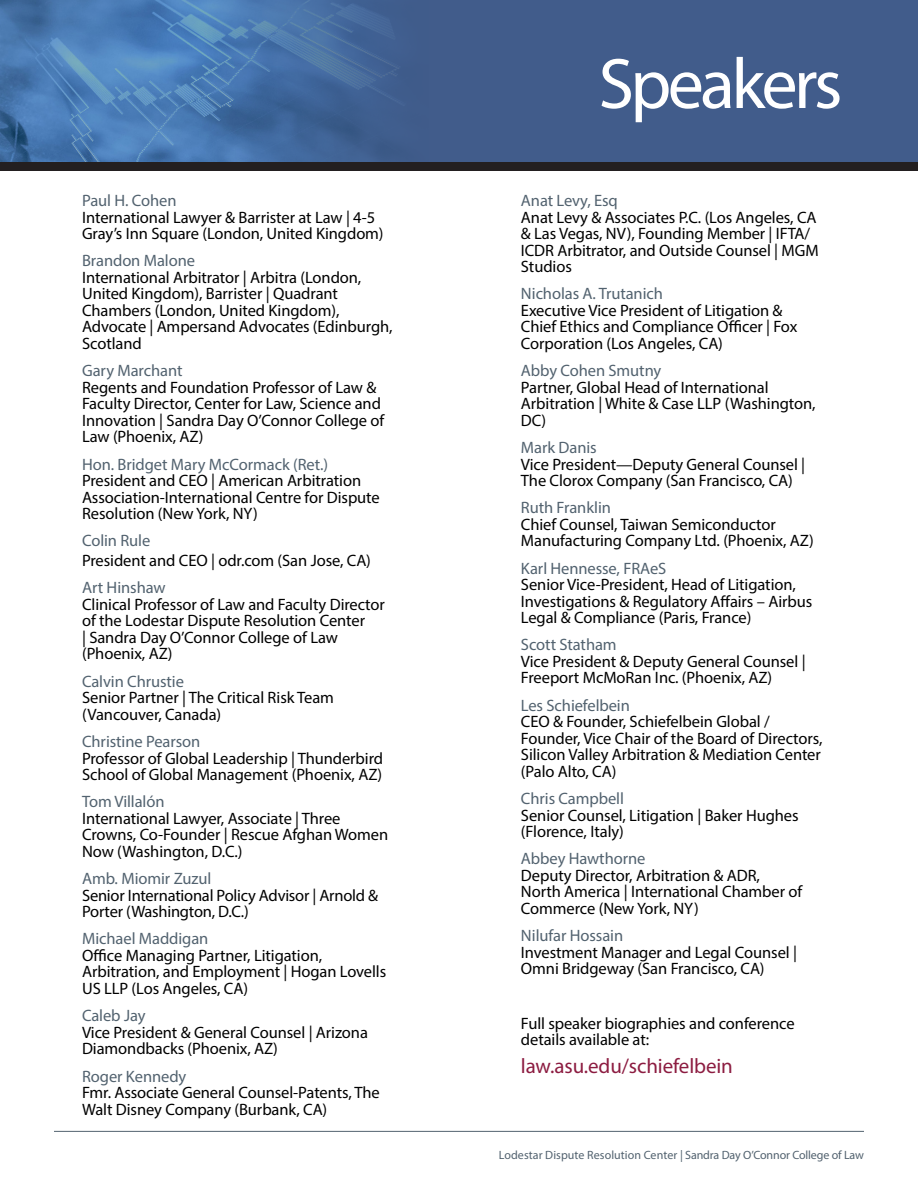
<style>
.page{position:relative;width:918px;height:1188px;background:#fff}
.page>*{position:absolute;margin:0;border:0;box-sizing:border-box;transform-origin:0 0}
.t1{font:72px "Myriad Pro";letter-spacing:-.05em;color:#fff}
.t2{font:21px "Myriad Pro";letter-spacing:-.005em;color:#8c1c41}
.t3{font:16.5px/16.5px "Myriad Pro";letter-spacing:-.005em;color:#000}
.t4{font:12px "Myriad Pro";color:#52626f}
.s1{color:#52626f}
</style>
<div class="page">
<img style="left:0;top:0;width:160px;height:162px">
<div style="left:0;top:162px;width:918px;height:9px;background:#231f20"></div>
<svg style="left:160px;top:0;width:758px;height:162px;background:#426293"></svg>
<hr style="left:54px;top:1131px;width:810px;height:1px;background:#52626f">
<p class="t3" style="left:82px;top:192px;width:303px"><span class="s1">Paul H. Cohen<br></span>International Lawyer &amp; Barrister at Law | 4-5<br>Gray’s Inn Square (London, United Kingdom)</p>
<p class="t3" style="left:82px;top:252px;width:312px"><span class="s1">Brandon Malone<br></span>International Arbitrator | Arbitra (London,<br>United Kingdom), Barrister | Quadrant<br>Chambers (London, United Kingdom),<br>Advocate | Ampersand Advocates (Edinburgh,<br>Scotland</p>
<p class="t3" style="left:82px;top:362px;width:304px"><span class="s1">Gary Marchant<br></span>Regents and Foundation Professor of Law &amp;<br>Faculty Director, Center for Law, Science and<br>Innovation | Sandra Day O’Connor College of<br>Law (Phoenix, AZ)</p>
<p class="t3" style="left:82px;top:456px;width:299px"><span class="s1">Hon. Bridget Mary McCormack (Ret.)<br></span>President and CEO | American Arbitration Association-International Centre for Dispute Resolution (New York, NY)</p>
<p class="t3" style="left:82px;top:531px;width:290px;line-height:19.8px"><span class="s1">Colin Rule<br></span>President and CEO | odr.com (San Jose, CA)</p>
<p class="t3" style="left:82px;top:579px;width:304px"><span class="s1">Art Hinshaw<br></span>Clinical Professor of Law and Faculty Director of the Lodestar Dispute Resolution Center<br>| Sandra Day O’Connor College of Law (Phoenix, AZ)</p>
<p class="t3" style="left:82px;top:673px;width:253px"><span class="s1">Calvin Chrustie<br></span>Senior Partner | The Critical Risk Team (Vancouver, Canada)</p>
<p class="t3" style="left:82px;top:733px;width:303px"><span class="s1">Christine Pearson<br></span>Professor of Global Leadership | Thunderbird<br>School of Global Management (Phoenix, AZ)</p>
<p class="t3" style="left:82px;top:793px;width:308px"><span class="s1">Tom Villalón<br></span>International Lawyer, Associate | Three<br>Crowns, Co-Founder | Rescue Afghan Women<br>Now (Washington, D.C.)</p>
<p class="t3" style="left:82px;top:870px;width:298px"><span class="s1">Amb. Miomir Zuzul<br></span>Senior International Policy Advisor | Arnold &amp;<br>Porter (Washington, D.C.)</p>
<p class="t3" style="left:82px;top:930px;width:306px"><span class="s1">Michael Maddigan<br></span>Office Managing Partner, Litigation,<br>Arbitration, and Employment | Hogan Lovells<br>US LLP (Los Angeles, CA)</p>
<p class="t3" style="left:82px;top:1007px;width:287px"><span class="s1">Caleb Jay<br></span>Vice President &amp; General Counsel | Arizona<br>Diamondbacks (Phoenix, AZ)</p>
<p class="t3" style="left:82px;top:1068px;width:299px"><span class="s1">Roger Kennedy<br></span>Fmr. Associate General Counsel-Patents, The<br>Walt Disney Company (Burbank, CA)</p>
<p class="t1" style="left:598px;top:39px;width:245px">Speakers</p>
<p class="t3" style="left:521px;top:192px;width:299px"><span class="s1">Anat Levy, Esq<br></span>Anat Levy &amp; Associates P.C. (Los Angeles, CA &amp; Las Vegas, NV), Founding Member | IFTA/<br>ICDR Arbitrator, and Outside Counsel | MGM<br>Studios</p>
<p class="t3" style="left:521px;top:285px;width:278px"><span class="s1">Nicholas A. Trutanich<br></span>Executive Vice President of Litigation &amp; Chief Ethics and Compliance Officer | Fox Corporation (Los Angeles, CA)</p>
<p class="t3" style="left:521px;top:362px;width:296px"><span class="s1">Abby Cohen Smutny<br></span>Partner, Global Head of International<br>Arbitration | White &amp; Case LLP (Washington,<br>DC)</p>
<p class="t3" style="left:521px;top:439px;width:286px"><span class="s1">Mark Danis<br></span>Vice President—Deputy General Counsel |<br>The Clorox Company (San Francisco, CA)</p>
<p class="t3" style="left:521px;top:499px;width:294px"><span class="s1">Ruth Franklin<br></span>Chief Counsel, Taiwan Semiconductor<br>Manufacturing Company Ltd. (Phoenix, AZ)</p>
<p class="t3" style="left:521px;top:560px;width:293px"><span class="s1">Karl Hennesse, FRAeS<br></span>Senior Vice-President, Head of Litigation, Investigations &amp; Regulatory Affairs – Airbus Legal &amp; Compliance (Paris, France)</p>
<p class="t3" style="left:521px;top:636px;width:286px"><span class="s1">Scott Statham<br></span>Vice President &amp; Deputy General Counsel |<br>Freeport McMoRan Inc. (Phoenix, AZ)</p>
<p class="t3" style="left:521px;top:697px;width:303px"><span class="s1">Les Schiefelbein<br></span>CEO &amp; Founder, Schiefelbein Global /<br>Founder, Vice Chair of the Board of Directors,<br>Silicon Valley Arbitration &amp; Mediation Center (Palo Alto, CA)</p>
<p class="t3" style="left:521px;top:790px;width:279px"><span class="s1">Chris Campbell<br></span>Senior Counsel, Litigation | Baker Hughes (Florence, Italy)</p>
<p class="t3" style="left:521px;top:850px;width:283px"><span class="s1">Abbey Hawthorne<br></span>Deputy Director, Arbitration &amp; ADR,<br>North America | International Chamber of<br>Commerce (New York, NY)</p>
<p class="t3" style="left:521px;top:927px;width:278px"><span class="s1">Nilufar Hossain<br></span>Investment Manager and Legal Counsel |<br>Omni Bridgeway (San Francisco, CA)</p>
<p class="t3" style="left:521px;top:1015px;width:275px">Full speaker biographies and conference details available at:</p>
<p class="t2" style="left:521px;top:1053px;width:213px">law.asu.edu/schiefelbein</p>
<p class="t4" style="left:499px;top:1147px;width:367px">Lodestar Dispute Resolution Center | Sandra Day O’Connor College of Law</p>
</div>
